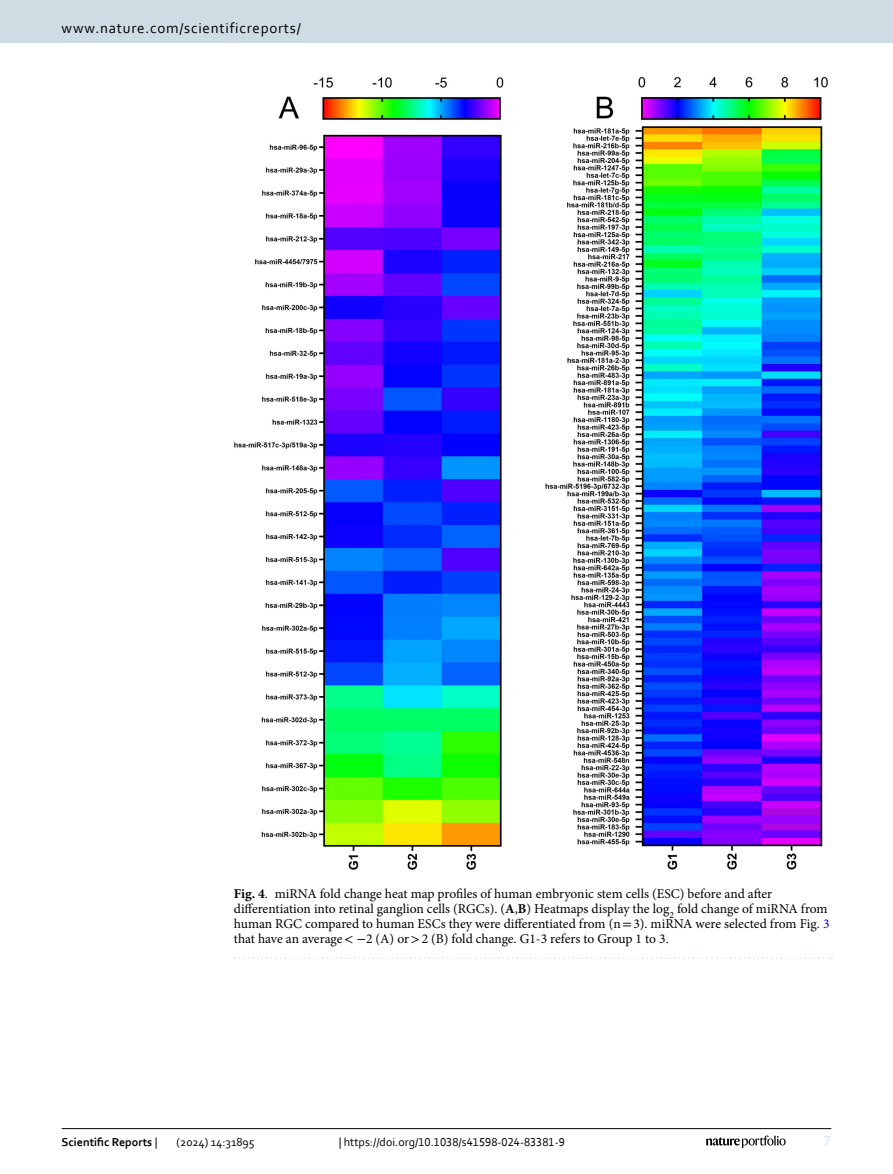
<style>
.page{position:relative;width:893px;height:1174px;background:#fff}
.page>*{position:absolute;margin:0;border:0;box-sizing:border-box;transform-origin:0 0}
.t1{font:15px "Corbel";letter-spacing:.05em;color:#000}
.t2{font:15px "Corbel";color:#d9e4eb}
.Figure_Caption{font:13.5px/15px "Minion Pro";letter-spacing:-.005em;color:#000}
.t3{font:12px "Corbel";color:#000}
.t4{font:700 12px "Corbel";color:#000}
.s1{font-weight:700}
.s2{font-family:"STIX"}
.s3{color:#00f}
.s4{font-weight:400}
</style>
<div class="page">
<img style="left:234px;top:76px;width:594px;height:794px">
<svg style="left:235px;top:957px;width:597px;height:2px"></svg>
<hr style="left:62px;top:1128px;width:769px;height:1px;background:#000">
<svg style="left:706px;top:1135px;width:80px;height:12px"></svg>
<div style="left:0;top:0;width:893px;height:43px;background:#cedde4"></div>
<p class="t1" style="left:62px;top:18px;width:241px">www.nature.com/scientificreports/</p>
<p class="Figure_Caption" style="left:234px;top:886px;width:597px"><span class="s1">Fig. 4</span>. miRNA fold change heat map profiles of human embryonic stem cells (ESC) before and after differentiation into retinal ganglion cells (RGCs). (<span class="s1">A</span>,<span class="s1">B</span>) Heatmaps display the log<sub>2</sub> fold change of miRNA from human RGC compared to human ESCs they were differentiated from (n<span class="s2">=</span>3). miRNA were selected from Fig. <span class="s3">3 </span>that have an average<span class="s2">&lt; −</span>2 (A) or<span class="s2">&gt;</span>2 (B) fold change. G1-3 refers to Group 1 to 3.</p>
<p class="t4" style="left:62px;top:1134px;width:97px">Scientific Reports <span class="s4">|</span></p>
<p class="t3" style="left:177px;top:1134px;width:80px">(2024) 14:31895</p>
<p class="t3" style="left:339px;top:1134px;width:228px">| https://doi.org/10.1038/s41598-024-83381-9</p>
<p class="t2" style="left:824px;top:1132px;width:9px">7</p>
</div>
